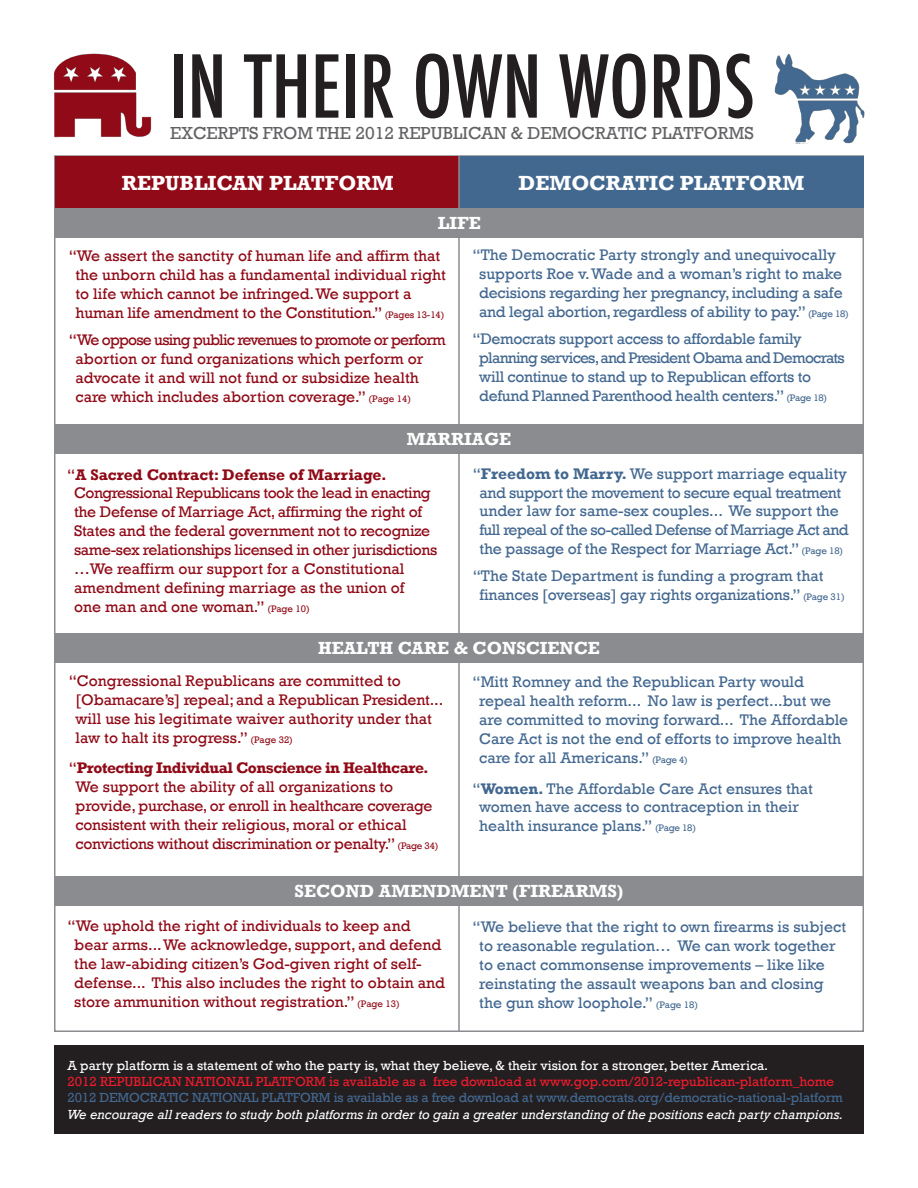
<style>
.page{position:relative;width:918px;height:1188px;background:#fff}
.page>*{position:absolute;margin:0;border:0;box-sizing:border-box;transform-origin:0 0}
.t1{font:500 condensed 84px "Futura";color:#231f20}
.t2{font:700 21px "Rockwell";color:#fff}
.t3{font:700 18px "Rockwell";color:#fff}
.t4{font:17.85px "Rockwell";color:#636366}
.t5{font:15.75px/18.9px "Rockwell";color:#900a17}
.t6{font:15.75px/18.9px "Rockwell";color:#436890}
.t7{font:15.75px/18.9px "Rockwell";letter-spacing:-.02em;color:#436890}
.t8{font:italic 13.5px "Rockwell";color:#fff}
.t9{font:13.5px "Rockwell";letter-spacing:-.01em;color:#436890}
.t10{font:13.5px "Rockwell";color:#ee1b2d}
.t11{font:13.5px "Rockwell";color:#fff}
.s1{font-size:9.75px}
.s2{font-weight:700}
</style>
<div class="page">
<div style="left:54px;top:155px;width:810px;height:877px;background:#fff;border:2px solid #8a8c8f"></div>
<div style="left:55px;top:156px;width:405px;height:53px;background:#900a17"></div>
<div style="left:459px;top:156px;width:405px;height:53px;background:#436890"></div>
<hr style="left:458px;top:156px;width:2px;height:875px;background:#8a8c8f">
<div style="left:54px;top:424px;width:810px;height:29px;background:#8a8c8f"></div>
<img style="left:53px;top:53px;width:99px;height:84px">
<img style="left:774px;top:53px;width:91px;height:90px">
<div style="left:54px;top:208px;width:810px;height:30px;background:#8a8c8f"></div>
<div style="left:54px;top:634px;width:810px;height:29px;background:#8a8c8f"></div>
<div style="left:54px;top:877px;width:810px;height:29px;background:#8a8c8f"></div>
<div style="left:54px;top:1045px;width:810px;height:89px;background:#231f20"></div>
<h1 class="t1" style="left:169px;top:33px;width:587px">IN THEIR OWN WORDS</h1>
<p class="t4" style="left:170px;top:123px;width:585px">excerpts from the 2012 republican &amp; democratic platforms</p>
<h2 class="t2" style="left:122px;top:170px;width:273px">REPUBLICAN PLATFORM</h2>
<h2 class="t2" style="left:519px;top:170px;width:287px">DEMOCRATIC PLATFORM</h2>
<p class="t3" style="left:438px;top:212px;width:44px">LIFE</p>
<p class="t6" style="left:479px;top:246px;width:371px;text-indent:-7px">“The Democratic Party strongly and unequivocally supports Roe v. Wade and a woman’s right to make decisions regarding her pregnancy, including a safe and legal abortion, regardless of ability to pay.” <span class="s1">(Page 18)</span></p>
<p class="t7" style="left:479px;top:330px;width:367px;text-indent:-7px">“Democrats support access to affordable family planning services, and President Obama and Democrats will continue to stand up to Republican efforts to defund Planned Parenthood health centers.” <span class="s1">(Page 18)</span></p>
<p class="t5" style="left:76px;top:247px;width:372px;text-indent:-7px">“We assert the sanctity of human life and affirm that the unborn child has a fundamental individual right to life which cannot be infringed. We support a human life amendment to the Constitution.” <span class="s1">(Pages 13-14)</span></p>
<p class="t5" style="left:76px;top:330px;width:372px;text-indent:-7px">“We oppose using public revenues to promote or perform abortion or fund organizations which perform or advocate it and will not fund or subsidize health care which includes abortion coverage.” <span class="s1">(Page 14)</span></p>
<p class="t3" style="left:407px;top:428px;width:106px">MARRIAGE</p>
<p class="t5" style="left:74px;top:465px;width:365px;text-indent:-7px">“<span class="s2">A SACRED CONTRACT: DEFENSE OF MARRIAGE.<br></span>Congressional Republicans took the lead in enacting the Defense of Marriage Act, affirming the right of States and the federal government not to recognize same-sex relationships licensed in other jurisdictions …We reaffirm our support for a Constitutional amendment defining marriage as the union of<br>one man and one woman.” <span class="s1">(Page 10)</span></p>
<p class="t6" style="left:473px;top:464px;width:377px;text-align:center">“<span class="s2">FREEDOM TO MARRY.</span> We support marriage equality and support the movement to secure equal treatment under law for same-sex couples... We support the full repeal of the so-called Defense of Marriage Act and the passage of the Respect for Marriage Act.” <span class="s1">(Page 18)</span></p>
<p class="t6" style="left:480px;top:567px;width:367px;text-indent:-7px">“The State Department is funding a program that finances [overseas] gay rights organizations.” <span class="s1">(Page 31)</span></p>
<p class="t3" style="left:318px;top:638px;width:283px">HEALTH CARE &amp; CONSCIENCE</p>
<p class="t5" style="left:76px;top:672px;width:369px;text-indent:-7px">“Congressional Republicans are committed to [Obamacare’s] repeal; and a Republican President... will use his legitimate waiver authority under that law to halt its progress.” <span class="s1">(Page 32)</span></p>
<p class="t5" style="left:76px;top:759px;width:364px;text-indent:-7px">“<span class="s2">PROTECTING INDIVIDUAL CONSCIENCE IN HEALTHCARE.<br></span>We support the ability of all organizations to provide, purchase, or enroll in healthcare coverage consistent with their religious, moral or ethical convictions without discrimination or penalty.” <span class="s1">(Page 34)</span></p>
<p class="t6" style="left:479px;top:673px;width:371px;text-indent:-7px">“Mitt Romney and the Republican Party would repeal health reform... No law is perfect...but we are committed to moving forward... The Affordable Care Act is not the end of efforts to improve health care for all Americans.” <span class="s1">(Page 4)</span></p>
<p class="t6" style="left:479px;top:779px;width:335px;text-indent:-7px">“<span class="s2">WOMEN.</span> The Affordable Care Act ensures that women have access to contraception in their health insurance plans.” <span class="s1">(Page 18)</span></p>
<p class="t3" style="left:295px;top:880px;width:330px">SECOND AMENDMENT (FIREARMS)</p>
<p class="t5" style="left:74px;top:917px;width:372px;text-indent:-7px">“We uphold the right of individuals to keep and bear arms... We acknowledge, support, and defend the law-abiding citizen’s God-given right of self&shy;defense... This also includes the right to obtain and store ammunition without registration.” <span class="s1">(Page 13)</span></p>
<p class="t6" style="left:479px;top:917px;width:368px;text-indent:-7px">“We believe that the right to own firearms is subject to reasonable regulation… We can work together to enact commonsense improvements – like like reinstating the assault weapons ban and closing the gun show loophole.” <span class="s1">(Page 18)</span></p>
<p class="t11" style="left:68px;top:1058px;width:702px">A party platform is a statement of who the party is, what they believe, &amp; their vision for a stronger, better America.</p>
<p class="t10" style="left:68px;top:1074px;width:768px">2012 Republican National Platform is available as a free download at www.gop.com/2012-republican-platform_home</p>
<p class="t9" style="left:68px;top:1090px;width:777px">2012 Democratic National Platform is available as a free download at www.democrats.org/democratic-national-platform</p>
<p class="t8" style="left:68px;top:1106px;width:777px">We encourage all readers to study both platforms in order to gain a greater understanding of the positions each party champions.</p>
</div>
